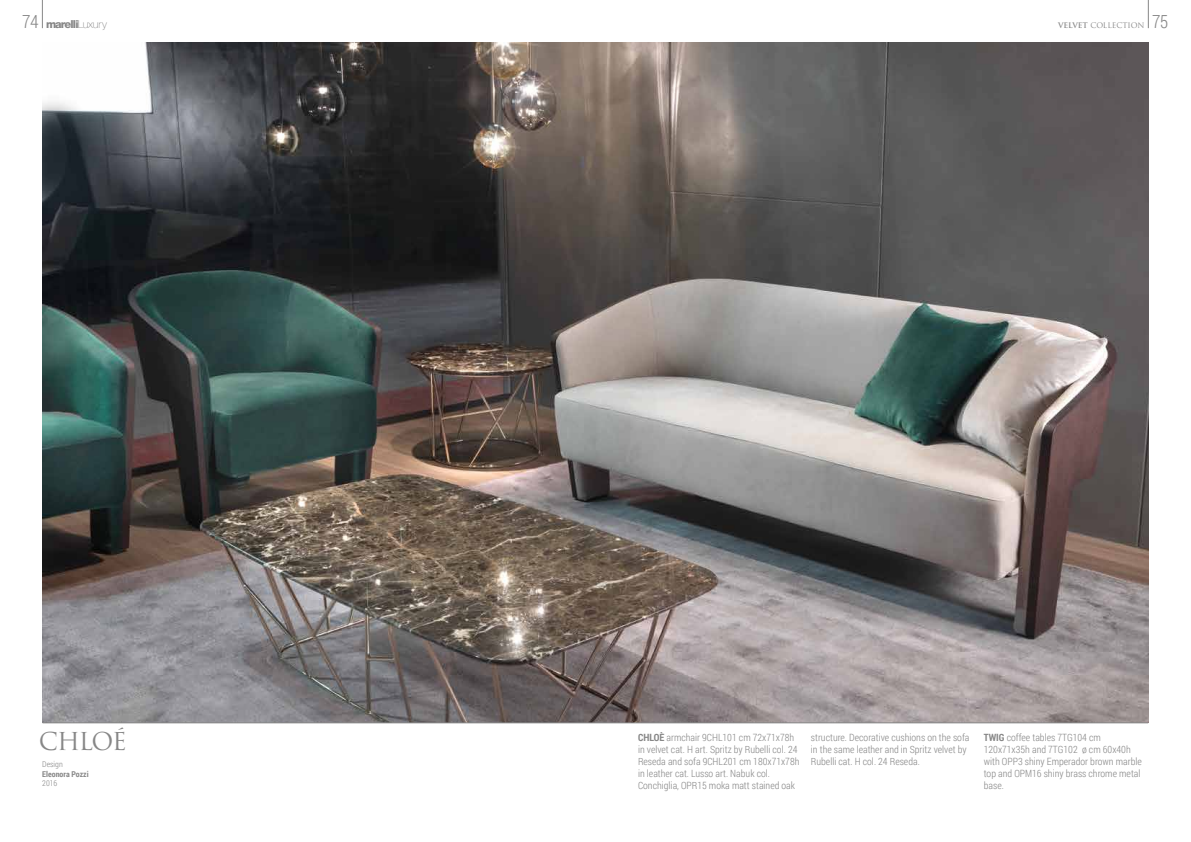
<style>
.page{position:relative;width:1191px;height:842px;background:#fff}
.page>*{position:absolute;margin:0;border:0;box-sizing:border-box;transform-origin:0 0}
.t1{font:24px "Trajan";letter-spacing:-.05em;color:#878787}
.t2{font:300 18px "Roboto Condensed";color:#878787}
.t3{font:800 11px "Helvetica Neue";letter-spacing:-.07em;color:#878787}
.t4{font:300 10px/12px "Roboto Condensed";color:#878787}
.t5{font:700 8px "Roboto Condensed";color:#878787}
.t6{font:300 8px "Roboto Condensed";color:#878787}
.t7{font:7.5px "Trajan";letter-spacing:-.005em;color:#878787}
.s1{font-family:"Roboto Condensed";font-weight:300;font-size:18px}
.s2{font-weight:100}
.s3{font-weight:700}
</style>
<div class="page">
<svg style="left:42px;top:0;width:1px;height:28px"></svg>
<svg style="left:1148px;top:0;width:1px;height:28px"></svg>
<img style="left:43px;top:42px;width:1105px;height:681px">
<hr style="left:43px;top:723px;width:1105px;height:1px;background:#878787">
<p class="t3" style="left:22px;top:18px;width:86px"><span class="s1">74</span> marelli<span class="s2">Luxury</span></p>
<p class="t7" style="left:1058px;top:21px;width:88px"><span class="s3">VELVET</span> COLLECTION</p>
<h2 class="t2" style="left:1152px;top:9px;width:18px">75</h2>
<h1 class="t1" style="left:39px;top:726px;width:89px">CHLOÉ</h1>
<p class="t6" style="left:42px;top:759px;width:22px">Design</p>
<p class="t5" style="left:42px;top:768px;width:48px">Eleonora Pozzi</p>
<p class="t6" style="left:42px;top:778px;width:17px">2016</p>
<p class="t4" style="left:638px;top:731px;width:163px"><span class="s3">CHLOÈ</span> armchair 9CHL101 cm 72x71x78h in velvet cat. H art. Spritz by Rubelli col. 24<br>Reseda and sofa 9CHL201 cm 180x71x78h in leather cat. Lusso art. Nabuk col.<br>Conchiglia, OPR15 moka matt stained oak</p>
<p class="t4" style="left:811px;top:731px;width:160px">structure. Decorative cushions on the sofa in the same leather and in Spritz velvet by<br>Rubelli cat. H col. 24 Reseda.</p>
<p class="t4" style="left:983px;top:731px;width:160px"><span class="s3">TWIG</span> coffee tables 7TG104 cm<br>120x71x35h and 7TG102 ø cm 60x40h with OPP3 shiny Emperador brown marble top and OPM16 shiny brass chrome metal base.</p>
</div>
